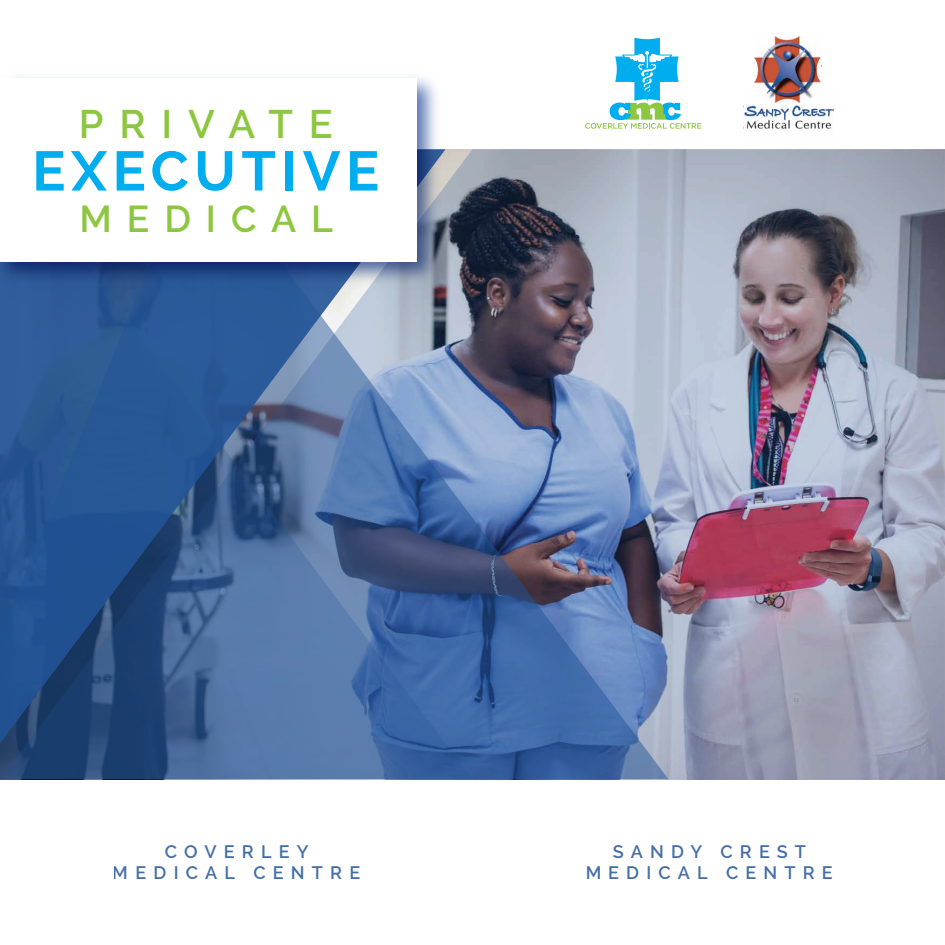
<style>
.page{position:relative;width:945px;height:945px;background:#fff}
.page>*{position:absolute;margin:0;border:0;box-sizing:border-box;transform-origin:0 0}
.t1{font:700 55.5px "Raleway";letter-spacing:.1em;color:#00aeef}
.t2{font:600 39.6px "Raleway";letter-spacing:.4em;color:#8dc63f}
.t3{font:600 37.35px "Raleway";letter-spacing:.4em;color:#8dc63f}
.t4{font:600 18px/21px "Raleway";letter-spacing:.4em;color:#225497;text-align:center}
</style>
<div class="page">
<img style="left:743px;top:102px;width:90px;height:28px">
<img style="left:755px;top:36px;width:66px;height:66px">
<svg style="left:585px;top:38px;width:116px;height:91px"></svg>
<img style="left:0;top:149px;width:945px;height:630px">
<img style="left:0;top:77px;width:447px;height:214px">
<div style="left:0;top:78px;width:417px;height:183px;background:#fff"></div>
<h2 class="t2" style="left:79px;top:101px;width:255px">PRIVATE</h2>
<h1 class="t1" style="left:32px;top:139px;width:349px">EXECUTIVE</h1>
<h3 class="t3" style="left:80px;top:197px;width:255px">MEDICAL</h3>
<p class="t4" style="left:113px;top:841px;width:249px">COVERLEY<br>MEDICAL CENTRE</p>
<p class="t4" style="left:585px;top:841px;width:249px">SANDY CREST<br>MEDICAL CENTRE</p>
</div>
